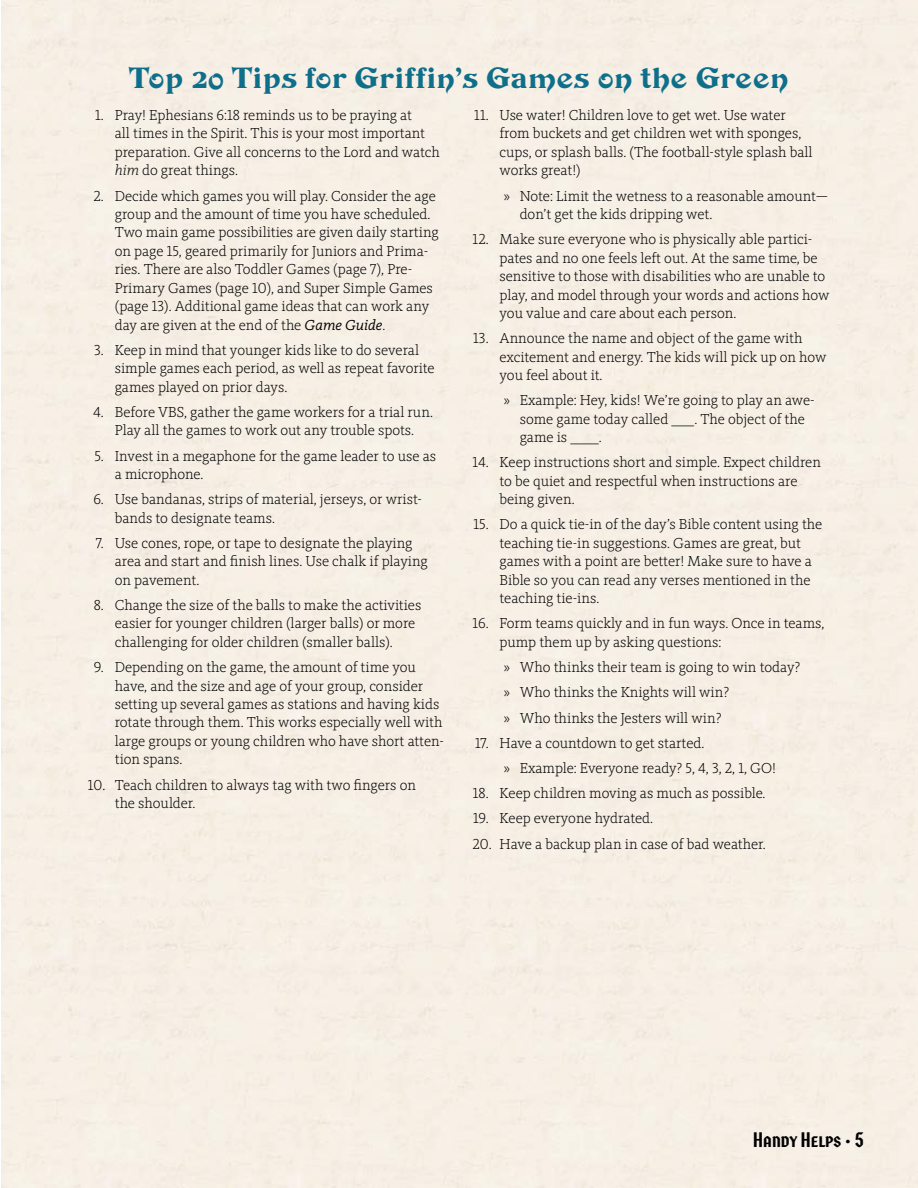
<style>
.page{position:relative;width:918px;height:1188px;background:#fff}
.page>*{position:absolute;margin:0;border:0;box-sizing:border-box;transform-origin:0 0}
.t1{font:31.5px "Devinne D";color:#0f6f8a}
.t2{font:21px "Cinder";color:#000}
.t3{font:300 15px/18.5px "Kievit Slab OT";color:#000}
.s1{font-style:italic}
.s2{font-weight:400;font-style:italic}
</style>
<div class="page">
<h1 class="t1" style="left:129px;top:60px;width:662px">Top 20 Tips for Griffin’s Games on the Green</h1>
<p class="t3" style="left:115px;top:106px;width:327px;text-indent:-20px">1. Pray! Ephesians 6:18 reminds us to be praying at<br>all times in the Spirit. This is your most important preparation. Give all concerns to the Lord and watch <span class="s1">him</span> do great things.</p>
<p class="t3" style="left:115px;top:187px;width:326px;text-indent:-21px">2. Decide which games you will play. Consider the age group and the amount of time you have scheduled.<br>Two main game possibilities are given daily starting on page 15, geared primarily for Juniors and Prima&shy;ries. There are also Toddler Games (page 7), Pre-Primary Games (page 10), and Super Simple Games (page 13). Additional game ideas that can work any day are given at the end of the <span class="s2">Game Guide</span>.</p>
<p class="t3" style="left:115px;top:341px;width:321px;text-indent:-21px">3. Keep in mind that younger kids like to do several simple games each period, as well as repeat favorite games played on prior days.</p>
<p class="t3" style="left:93px;top:403px;width:341px;text-align:center">4. Before VBS, gather the game workers for a trial run.<br>Play all the games to work out any trouble spots.</p>
<p class="t3" style="left:115px;top:447px;width:323px;text-indent:-20px">5. Invest in a megaphone for the game leader to use as a microphone.</p>
<p class="t3" style="left:115px;top:490px;width:309px;text-indent:-21px">6. Use bandanas, strips of material, jerseys, or wrist&shy;bands to designate teams.</p>
<p class="t3" style="left:115px;top:534px;width:315px;text-indent:-19px">7. Use cones, rope, or tape to designate the playing area and start and finish lines. Use chalk if playing on pavement.</p>
<p class="t3" style="left:115px;top:596px;width:308px;text-indent:-21px">8. Change the size of the balls to make the activities easier for younger children (larger balls) or more challenging for older children (smaller balls).</p>
<p class="t3" style="left:115px;top:658px;width:331px;text-indent:-21px">9. Depending on the game, the amount of time you have, and the size and age of your group, consider setting up several games as stations and having kids rotate through them. This works especially well with large groups or young children who have short atten&shy;tion spans.</p>
<p class="t3" style="left:115px;top:776px;width:303px;text-indent:-27px">10. Teach children to always tag with two fingers on the shoulder.</p>
<p class="t3" style="left:500px;top:106px;width:315px;text-indent:-25px">11. Use water! Children love to get wet. Use water from buckets and get children wet with sponges, cups, or splash balls. (The football-style splash ball works great!)</p>
<p class="t3" style="left:520px;top:187px;width:310px;text-indent:-16px">» Note: Limit the wetness to a reasonable amount— don’t get the kids dripping wet.</p>
<p class="t3" style="left:500px;top:230px;width:331px;text-indent:-27px">12. Make sure everyone who is physically able partici&shy;pates and no one feels left out. At the same time, be sensitive to those with disabilities who are unable to play, and model through your words and actions how you value and care about each person.</p>
<p class="t3" style="left:500px;top:329px;width:329px;text-indent:-26px">13. Announce the name and object of the game with excitement and energy. The kids will pick up on how you feel about it.</p>
<p class="t3" style="left:520px;top:391px;width:297px;text-indent:-16px">» Example: Hey, kids! We’re going to play an awe&shy;some game today called ____. The object of the game is _____.</p>
<p class="t3" style="left:500px;top:453px;width:323px;text-indent:-27px">14. Keep instructions short and simple. Expect children to be quiet and respectful when instructions are being given.</p>
<p class="t3" style="left:500px;top:515px;width:324px;text-indent:-26px">15. Do a quick tie-in of the day’s Bible content using the teaching tie-in suggestions. Games are great, but games with a point are better! Make sure to have a Bible so you can read any verses mentioned in the teaching tie-ins.</p>
<p class="t3" style="left:500px;top:614px;width:327px;text-indent:-27px">16. Form teams quickly and in fun ways. Once in teams, pump them up by asking questions:</p>
<p class="t3" style="left:504px;top:655px;width:298px;line-height:25.2px">» Who thinks their team is going to win today? » Who thinks the Knights will win?<br>» Who thinks the Jesters will win?</p>
<p class="t3" style="left:504px;top:730px;width:274px;line-height:25.2px;text-indent:-28px">17. Have a countdown to get started.<br>» Example: Everyone ready? 5, 4, 3, 2, 1, GO!</p>
<p class="t3" style="left:473px;top:784px;width:294px">18. Keep children moving as much as possible.</p>
<p class="t3" style="left:473px;top:809px;width:181px">19. Keep everyone hydrated.</p>
<p class="t3" style="left:473px;top:835px;width:295px">20. Have a backup plan in case of bad weather.</p>
<h2 class="t2" style="left:753px;top:1127px;width:113px">Handy Helps • 5</h2>
</div>
